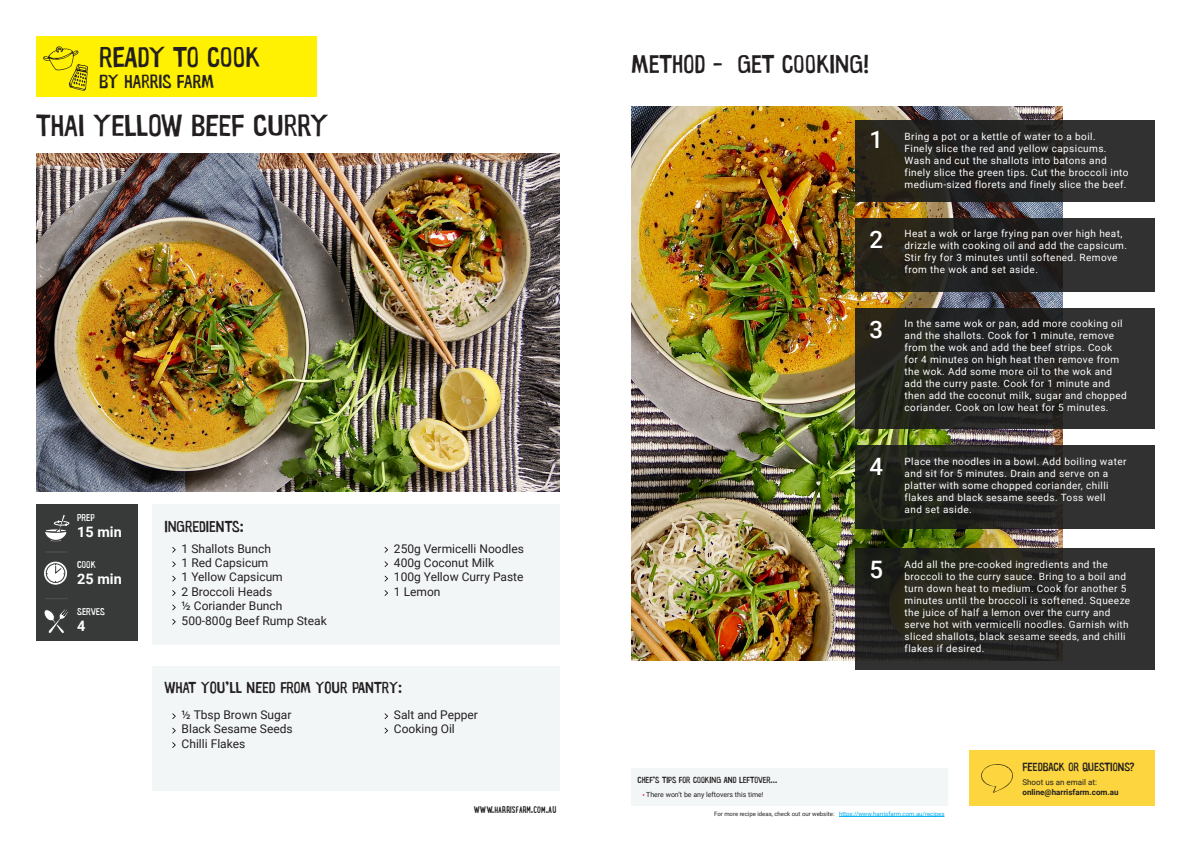
<style>
.page{position:relative;width:1191px;height:842px;background:#fff}
.page>*{position:absolute;margin:0;border:0;box-sizing:border-box;transform-origin:0 0}
.t1{font:30.7px "Warugaki";color:#231f20}
.t2{font:28.8px "Warugaki";letter-spacing:-.005em;color:#231f20}
.t3{font:26px "Warugaki";color:#231f20}
.t4{font:500 24px "Roboto";color:#fff}
.t5{font:19.2px "Warugaki";color:#231f20}
.t6{font:16px "Warugaki";color:#231f20}
.t7{font:700 14.4px "Roboto";color:#fff}
.t8{font:12px "Roboto";color:#231f20}
.t9{font:12px "Warugaki";color:#231f20}
.t10{font:10px/12px "Roboto";letter-spacing:.04em;color:#fff}
.t11{font:700 10px "Lunch Box";color:#231f20}
.t12{font:10px "Warugaki";color:#fff}
.t13{font:9px "Warugaki";color:#231f20}
.t14{font:700 8px "Roboto";color:#231f20}
.t15{font:8px "Roboto";color:#231f20}
.t16{font:7px "Roboto";color:#231f20}
.t17{font:6px "Roboto";color:#231f20}
.t18{font:6px "Roboto";color:#00aeef}
</style>
<div class="page">
<div style="left:152px;top:505px;width:407px;height:140px;background:#f3f6f7"></div>
<div style="left:36px;top:36px;width:280px;height:60px;background:#fff101"></div>
<img style="left:36px;top:154px;width:523px;height:337px">
<div style="left:36px;top:505px;width:102px;height:136px;background:#383a39"></div>
<svg style="left:46px;top:552px;width:21px;height:1px"></svg>
<svg style="left:45px;top:598px;width:23px;height:1px"></svg>
<div style="left:970px;top:751px;width:185px;height:55px;background:#fcd53f"></div>
<hr style="left:839px;top:816px;width:105px;height:1px;background:#00aeef">
<img style="left:631px;top:106px;width:431px;height:554px">
<div style="left:152px;top:666px;width:407px;height:125px;background:#f3f6f7"></div>
<svg style="left:855px;top:121px;width:300px;height:81px;background:#282724"></svg>
<svg style="left:855px;top:308px;width:300px;height:121px;background:#272825"></svg>
<svg style="left:855px;top:218px;width:300px;height:74px;background:#262522"></svg>
<svg style="left:855px;top:445px;width:300px;height:84px;background:#272824"></svg>
<svg style="left:855px;top:548px;width:300px;height:122px;background:#292925"></svg>
<svg style="left:172px;top:547px;width:4px;height:6px"></svg>
<svg style="left:172px;top:561px;width:4px;height:6px"></svg>
<svg style="left:172px;top:576px;width:4px;height:5px"></svg>
<svg style="left:172px;top:590px;width:4px;height:6px"></svg>
<svg style="left:172px;top:604px;width:4px;height:6px"></svg>
<svg style="left:172px;top:619px;width:4px;height:6px"></svg>
<svg style="left:172px;top:713px;width:4px;height:6px"></svg>
<svg style="left:172px;top:728px;width:4px;height:5px"></svg>
<svg style="left:172px;top:742px;width:4px;height:6px"></svg>
<svg style="left:384px;top:713px;width:4px;height:6px"></svg>
<svg style="left:384px;top:728px;width:4px;height:5px"></svg>
<svg style="left:384px;top:547px;width:4px;height:6px"></svg>
<svg style="left:384px;top:561px;width:4px;height:6px"></svg>
<svg style="left:384px;top:576px;width:4px;height:5px"></svg>
<svg style="left:384px;top:590px;width:4px;height:6px"></svg>
<div style="left:631px;top:769px;width:316px;height:37px;background:#f3f6f7"></div>
<svg style="left:43px;top:46px;width:45px;height:45px"></svg>
<svg style="left:981px;top:764px;width:32px;height:29px"></svg>
<svg style="left:44px;top:609px;width:25px;height:24px"></svg>
<svg style="left:45px;top:515px;width:24px;height:27px"></svg>
<svg style="left:45px;top:562px;width:22px;height:22px"></svg>
<div style="left:44px;top:562px;width:23px;height:22px;border:1px solid #fff;border-radius:50%"></div>
<div style="left:46px;top:564px;width:19px;height:18px;background:#fff;border-radius:50%"></div>
<div style="left:46px;top:563px;width:19px;height:20px;border:1px solid #383a39;border-radius:50%"></div>
<svg style="left:55px;top:564px;width:10px;height:10px"></svg>
<p class="t2" style="left:99px;top:39px;width:162px">READY TO COOK</p>
<p class="t5" style="left:99px;top:69px;width:116px">BY HARRIS FARM</p>
<p class="t1" style="left:36px;top:107px;width:294px">THAI YELLOW BEEF CURRY</p>
<p class="t12" style="left:77px;top:512px;width:19px">PREP</p>
<p class="t12" style="left:77px;top:558px;width:20px">COOK</p>
<p class="t12" style="left:77px;top:605px;width:29px">SERVES</p>
<p class="t7" style="left:77px;top:522px;width:46px">15 min</p>
<p class="t7" style="left:77px;top:569px;width:46px">25 min</p>
<p class="t7" style="left:77px;top:615px;width:10px">4</p>
<p class="t6" style="left:164px;top:516px;width:81px">INGREDIENTS:</p>
<p class="t8" style="left:182px;top:540px;width:91px">1 Shallots Bunch</p>
<p class="t8" style="left:182px;top:554px;width:88px">1 Red Capsicum</p>
<p class="t8" style="left:182px;top:569px;width:103px">1 Yellow Capsicum</p>
<p class="t8" style="left:182px;top:583px;width:92px">2 Broccoli Heads</p>
<p class="t8" style="left:182px;top:598px;width:102px">½ Coriander Bunch</p>
<p class="t8" style="left:182px;top:612px;width:147px">500-800g Beef Rump Steak</p>
<p class="t8" style="left:394px;top:540px;width:131px">250g Vermicelli Noodles</p>
<p class="t8" style="left:394px;top:554px;width:102px">400g Coconut Milk</p>
<p class="t8" style="left:394px;top:569px;width:131px">100g Yellow Curry Paste</p>
<p class="t8" style="left:394px;top:583px;width:48px">1 Lemon</p>
<p class="t6" style="left:164px;top:678px;width:239px">WHAT YOU’LL NEED FROM YOUR PANTRY:</p>
<p class="t8" style="left:182px;top:706px;width:111px">½ Tbsp Brown Sugar</p>
<p class="t8" style="left:182px;top:721px;width:113px">Black Sesame Seeds</p>
<p class="t8" style="left:182px;top:735px;width:65px">Chilli Flakes</p>
<p class="t8" style="left:394px;top:706px;width:86px">Salt and Pepper</p>
<p class="t8" style="left:394px;top:721px;width:62px">Cooking Oil</p>
<p class="t11" style="left:473px;top:802px;width:84px">WWW.HARRISFARM.COM.AU</p>
<p class="t3" style="left:631px;top:48px;width:239px">METHOD - GET COOKING!</p>
<p class="t4" style="left:869px;top:122px;width:15px">1</p>
<p class="t10" style="left:904px;top:130px;width:193px">Bring a pot or a kettle of water to a boil.</p>
<p class="t10" style="left:904px;top:142px;width:225px">Finely slice the red and yellow capsicums.<br>Wash and cut the shallots into batons and finely slice the green tips. Cut the broccoli into medium-sized florets and finely slice the beef.</p>
<p class="t4" style="left:869px;top:223px;width:15px">2</p>
<p class="t10" style="left:904px;top:228px;width:224px">Heat a wok or large frying pan over high heat, drizzle with cooking oil and add the capsicum.<br>Stir fry for 3 minutes until softened. Remove from the wok and set aside.</p>
<p class="t13" style="left:637px;top:774px;width:141px">CHEF’S TIPS FOR COOKING AND LEFTOVER...</p>
<p class="t16" style="left:646px;top:790px;width:119px">There won’t be any leftovers this time!</p>
<p class="t13" style="left:697px;top:774px;width:9px">O</p>
<p class="t16" style="left:649px;top:790px;width:119px">There won’t be any leftovers this time!</p>
<p class="t4" style="left:869px;top:312px;width:15px">3</p>
<p class="t10" style="left:904px;top:317px;width:224px">In the same wok or pan, add more cooking oil and the shallots. Cook for 1 minute, remove from the wok and add the beef strips. Cook for 4 minutes on high heat then remove from the wok. Add some more oil to the wok and add the curry paste. Cook for 1 minute and then add the coconut milk, sugar and chopped coriander. Cook on low heat for 5 minutes.</p>
<p class="t4" style="left:869px;top:450px;width:15px">4</p>
<p class="t10" style="left:904px;top:455px;width:223px">Place the noodles in a bowl. Add boiling water and sit for 5 minutes. Drain and serve on a platter with some chopped coriander, chilli flakes and black sesame seeds. Toss well<br>and set aside.</p>
<p class="t4" style="left:869px;top:553px;width:15px">5</p>
<p class="t10" style="left:904px;top:558px;width:227px">Add all the pre-cooked ingredients and the broccoli to the curry sauce. Bring to a boil and turn down heat to medium. Cook for another 5 minutes until the broccoli is softened. Squeeze the juice of half a lemon over the curry and serve hot with vermicelli noodles. Garnish with sliced shallots, black sesame seeds, and chilli flakes if desired.</p>
<p class="t9" style="left:1022px;top:759px;width:113px">FEEDBACK OR QUESTIONS?</p>
<p class="t15" style="left:1022px;top:777px;width:76px">Shoot us an email at:</p>
<p class="t14" style="left:1022px;top:787px;width:98px">online@harrisfarm.com.au</p>
<p class="t17" style="left:714px;top:810px;width:122px">For more recipe ideas, check out our website:</p>
<p class="t18" style="left:839px;top:810px;width:107px">https://www.harrisfarm.com.au/recipes</p>
</div>
